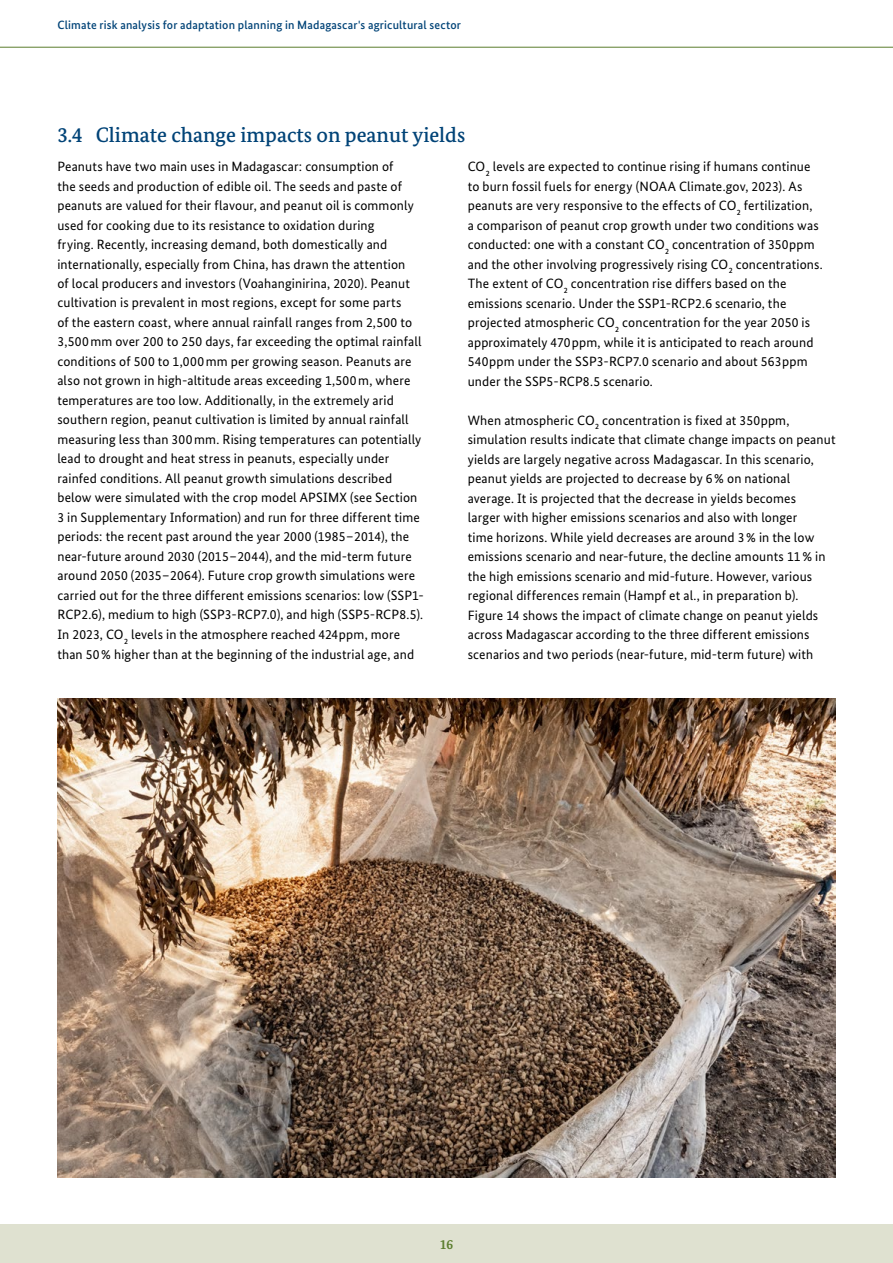
<style>
.page{position:relative;width:893px;height:1263px;background:#fff}
.page>*{position:absolute;margin:0;border:0;box-sizing:border-box;transform-origin:0 0}
.t1{font:500 21px "Bundes Serif";color:#004377}
.t2{font:13.5px/19.5px "Bundes Sans";letter-spacing:.01em;color:#000}
.t3{font:700 13.5px "Bundes Serif";color:#5b7d2e}
.t4{font:500 12px "Bundes Sans";letter-spacing:.015em;color:#004377}
</style>
<div class="page">
<div style="left:0;top:1224px;width:893px;height:39px;background:#dfe1d0"></div>
<hr style="left:0;top:47px;width:893px;height:1px;background:#5b7d2e">
<img style="left:57px;top:698px;width:779px;height:480px">
<p class="t4" style="left:57px;top:17px;width:405px">Climate risk analysis for adaptation planning in Madagascar's agricultural sector</p>
<h1 class="t1" style="left:57px;top:122px;width:409px">3.4 Climate change impacts on peanut yields</h1>
<p class="t2" style="left:57px;top:156px;width:368px">Peanuts have two main uses in Madagascar: consumption of<br>the seeds and production of edible oil. The seeds and paste of peanuts are valued for their flavour, and peanut oil is commonly used for cooking due to its resistance to oxidation during<br>frying. Recently, increasing demand, both domestically and internationally, especially from China, has drawn the attention<br>of local producers and investors (Voahanginirina, 2020). Peanut cultivation is prevalent in most regions, except for some parts<br>of the eastern coast, where annual rainfall ranges from 2,500 to 3,500mm over 200 to 250 days, far exceeding the optimal rainfall conditions of 500 to 1,000mm per growing season. Peanuts are also not grown in high-altitude areas exceeding 1,500m, where temperatures are too low. Additionally, in the extremely arid southern region, peanut cultivation is limited by annual rainfall measuring less than 300mm. Rising temperatures can potentially lead to drought and heat stress in peanuts, especially under rainfed conditions. All peanut growth simulations described below were simulated with the crop model APSIMX (see Section 3 in Supplementary Information) and run for three different time periods: the recent past around the year 2000 (1985–2014), the near-future around 2030 (2015–2044), and the mid-term future around 2050 (2035–2064). Future crop growth simulations were carried out for the three different emissions scenarios: low (SSP1- RCP2.6), medium to high (SSP3-RCP7.0), and high (SSP5-RCP8.5).<br>In 2023, CO<sub>2</sub> levels in the atmosphere reached 424ppm, more than 50% higher than at the beginning of the industrial age, and</p>
<p class="t2" style="left:468px;top:156px;width:356px">CO<sub>2</sub> levels are expected to continue rising if humans continue to burn fossil fuels for energy (NOAA Climate.gov, 2023). As peanuts are very responsive to the effects of CO<sub>2</sub> fertilization,<br>a comparison of peanut crop growth under two conditions was conducted: one with a constant CO<sub>2</sub> concentration of 350ppm and the other involving progressively rising CO<sub>2</sub> concentrations.<br>The extent of CO<sub>2</sub> concentration rise differs based on the emissions scenario. Under the SSP1-RCP2.6 scenario, the projected atmospheric CO<sub>2</sub> concentration for the year 2050 is approximately 470 ppm, while it is anticipated to reach around 540ppm under the SSP3-RCP7.0 scenario and about 563ppm under the SSP5-RCP8.5 scenario.</p>
<p class="t2" style="left:468px;top:410px;width:369px">When atmospheric CO<sub>2</sub> concentration is fixed at 350ppm, simulation results indicate that climate change impacts on peanut yields are largely negative across Madagascar. In this scenario, peanut yields are projected to decrease by 6% on national average. It is projected that the decrease in yields becomes<br>larger with higher emissions scenarios and also with longer<br>time horizons. While yield decreases are around 3% in the low emissions scenario and near-future, the decline amounts 11% in the high emissions scenario and mid-future. However, various regional differences remain (Hampf et al., in preparation b).<br>Figure 14 shows the impact of climate change on peanut yields across Madagascar according to the three different emissions scenarios and two periods (near-future, mid-term future) with</p>
<p class="t3" style="left:440px;top:1236px;width:15px">16</p>
</div>
